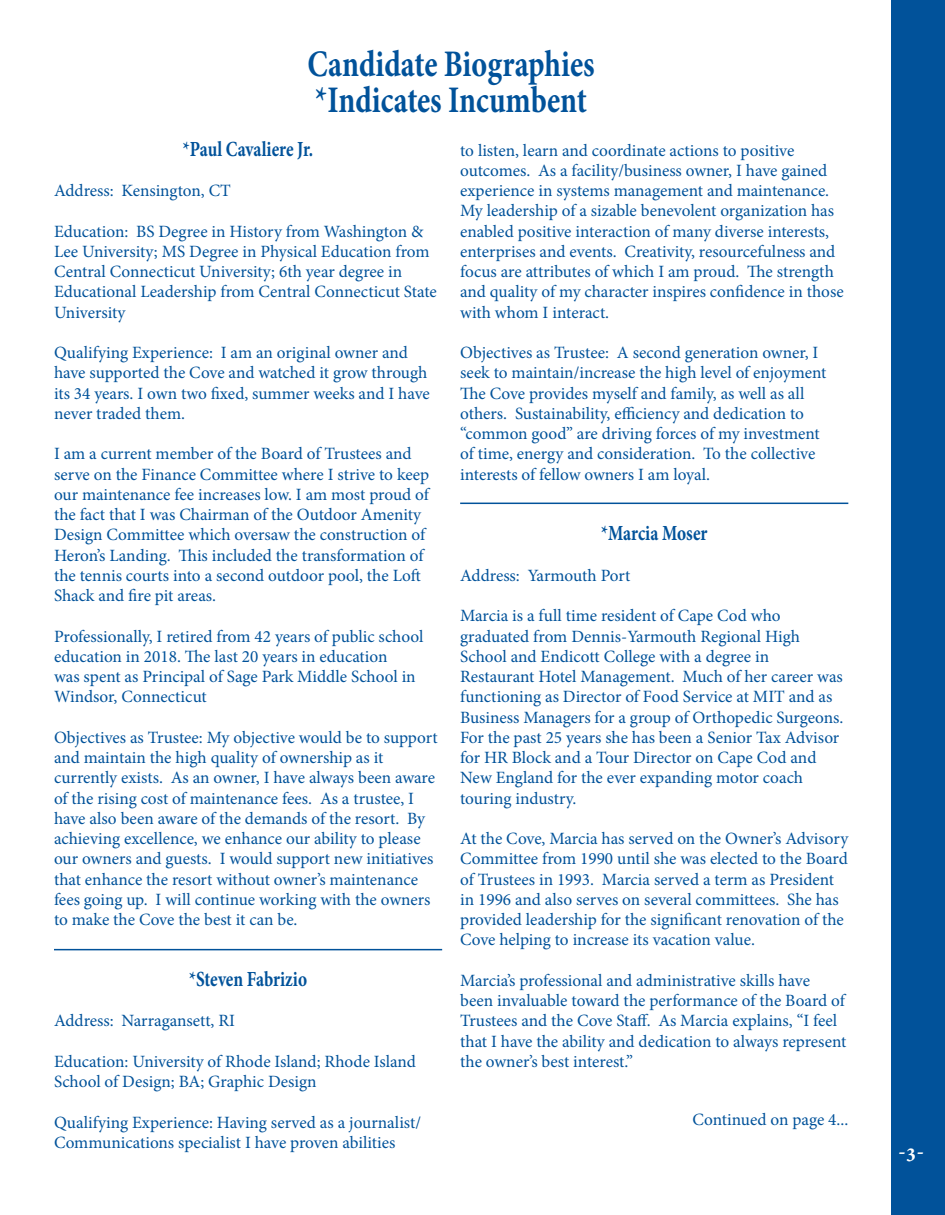
<style>
.page{position:relative;width:945px;height:1215px;background:#fff}
.page>*{position:absolute;margin:0;border:0;box-sizing:border-box;transform-origin:0 0}
.t1{font:700 37.5px/36px "Minion Pro";letter-spacing:-.01em;color:#01529a;scale:.8 1}
.t2{font:700 21.6px "Minion Pro";letter-spacing:-.01em;color:#01529a;scale:.8 1}
.t3{font:700 21px "Minion Pro";color:#fff}
.t4{font:17.25px/20.2px "Minion Pro";color:#01529a}
</style>
<div class="page">
<div style="left:891px;top:0;width:54px;height:1215px;background:#01529a"></div>
<hr style="left:54px;top:949px;width:388px;height:1px;background:#01529a">
<hr style="left:460px;top:503px;width:388px;height:1px;background:#01529a">
<h1 class="t1" style="left:308px;top:49px;width:360px">Candidate Biographies *Indicates Incumbent</h1>
<p class="t2" style="left:183px;top:140px;width:164px">*Paul Cavaliere Jr.</p>
<p class="t4" style="left:54px;top:182px;width:178px">Address: Kensington, CT</p>
<p class="t4" style="left:54px;top:223px;width:384px">Education: BS Degree in History from Washington &amp; Lee University; MS Degree in Physical Education from Central Connecticut University; 6th year degree in Educational Leadership from Central Connecticut State University</p>
<p class="t4" style="left:54px;top:344px;width:377px">Qualifying Experience: I am an original owner and have supported the Cove and watched it grow through its 34 years. I own two fixed, summer weeks and I have never traded them.</p>
<p class="t4" style="left:54px;top:445px;width:377px">I am a current member of the Board of Trustees and serve on the Finance Committee where I strive to keep our maintenance fee increases low. I am most proud of the fact that I was Chairman of the Outdoor Amenity Design Committee which oversaw the construction of Heron’s Landing. This included the transformation of the tennis courts into a second outdoor pool, the Loft Shack and fire pit areas.</p>
<p class="t4" style="left:54px;top:628px;width:371px">Professionally, I retired from 42 years of public school education in 2018. The last 20 years in education<br>was spent as Principal of Sage Park Middle School in Windsor, Connecticut</p>
<p class="t4" style="left:54px;top:729px;width:385px">Objectives as Trustee: My objective would be to support and maintain the high quality of ownership as it currently exists. As an owner, I have always been aware of the rising cost of maintenance fees. As a trustee, I have also been aware of the demands of the resort. By achieving excellence, we enhance our ability to please our owners and guests. I would support new initiatives that enhance the resort without owner’s maintenance fees going up. I will continue working with the owners to make the Cove the best it can be.</p>
<p class="t2" style="left:189px;top:970px;width:149px">*Steven Fabrizio</p>
<p class="t4" style="left:54px;top:1012px;width:183px">Address: Narragansett, RI</p>
<p class="t4" style="left:54px;top:1053px;width:363px">Education: University of Rhode Island; Rhode Island<br>School of Design; BA; Graphic Design</p>
<p class="t4" style="left:54px;top:1114px;width:369px">Qualifying Experience: Having served as a journalist/<br>Communications specialist I have proven abilities</p>
<p class="t4" style="left:460px;top:142px;width:385px">to listen, learn and coordinate actions to positive outcomes. As a facility/business owner, I have gained experience in systems management and maintenance.<br>My leadership of a sizable benevolent organization has enabled positive interaction of many diverse interests, enterprises and events. Creativity, resourcefulness and focus are attributes of which I am proud. The strength and quality of my character inspires confidence in those with whom I interact.</p>
<p class="t4" style="left:460px;top:344px;width:368px">Objectives as Trustee: A second generation owner, I seek to maintain/increase the high level of enjoyment The Cove provides myself and family, as well as all others. Sustainability, efficiency and dedication to “common good” are driving forces of my investment of time, energy and consideration. To the collective interests of fellow owners I am loyal.</p>
<p class="t2" style="left:601px;top:525px;width:134px">*Marcia Moser</p>
<p class="t4" style="left:460px;top:567px;width:172px">Address: Yarmouth Port</p>
<p class="t4" style="left:460px;top:607px;width:385px">Marcia is a full time resident of Cape Cod who graduated from Dennis-Yarmouth Regional High School and Endicott College with a degree in Restaurant Hotel Management. Much of her career was functioning as Director of Food Service at MIT and as Business Managers for a group of Orthopedic Surgeons.<br>For the past 25 years she has been a Senior Tax Advisor for HR Block and a Tour Director on Cape Cod and New England for the ever expanding motor coach touring industry.</p>
<p class="t4" style="left:460px;top:830px;width:390px">At the Cove, Marcia has served on the Owner’s Advisory Committee from 1990 until she was elected to the Board of Trustees in 1993. Marcia served a term as President in 1996 and also serves on several committees. She has provided leadership for the significant renovation of the Cove helping to increase its vacation value.</p>
<p class="t4" style="left:460px;top:972px;width:388px">Marcia’s professional and administrative skills have been invaluable toward the performance of the Board of Trustees and the Cove Staff. As Marcia explains, “I feel that I have the ability and dedication to always represent the owner’s best interest.”</p>
<p class="t4" style="left:692px;top:1111px;width:157px">Continued on page 4...</p>
<p class="t3" style="left:899px;top:1143px;width:27px">-3-</p>
</div>
